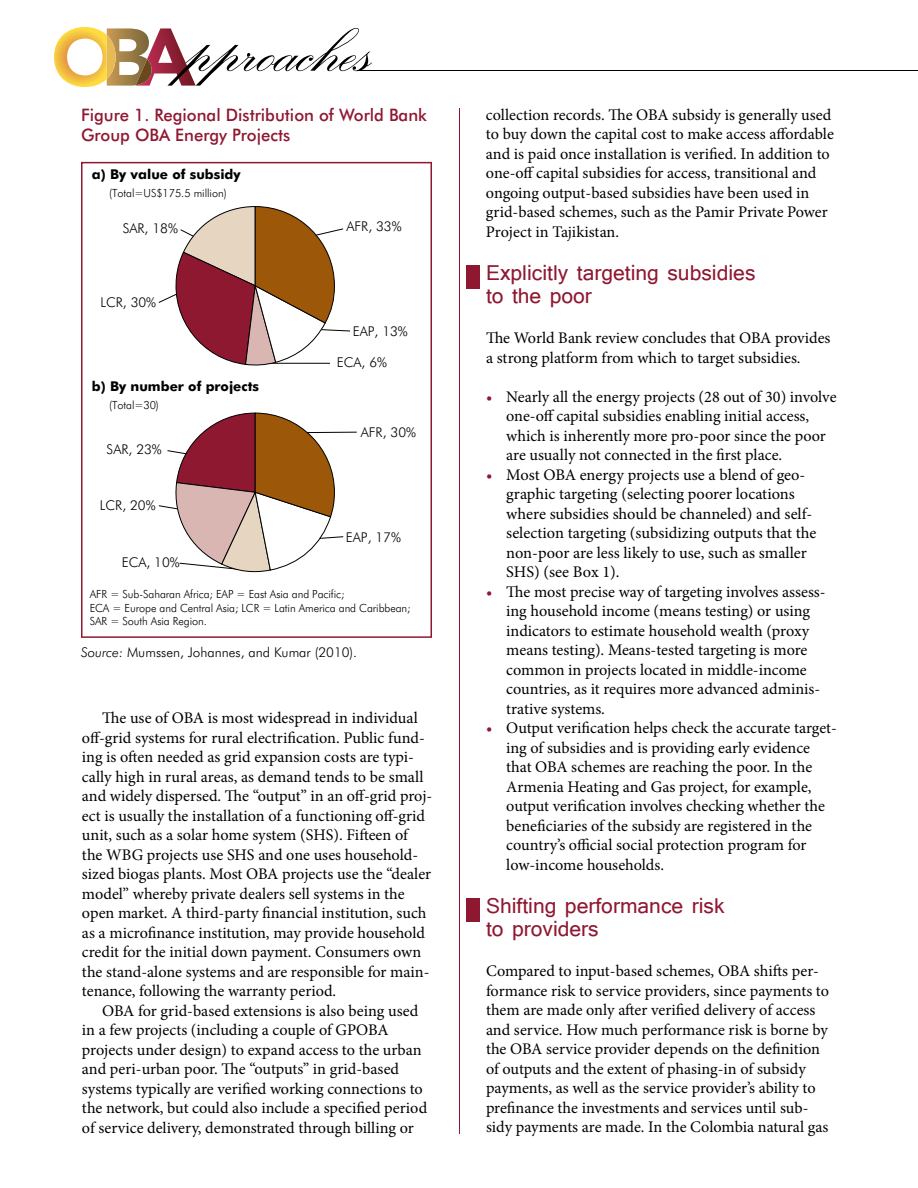
<style>
.page{position:relative;width:918px;height:1188px;background:#fff}
.page>*{position:absolute;margin:0;border:0;box-sizing:border-box;transform-origin:0 0}
.t1{font:27px/22.5px "Tunga";color:#8f1831}
.t2{font:500 17.25px/19.5px "Futura BT";color:#8f1831}
.t3{font:16.2px/19.5px "Minion Pro";color:#000}
.t4{font:300 13.5px "Futura BT";color:#000}
.t5{font:700 13.5px "Futura BT";color:#000}
.t6{font:300 11.25px/13.5px "Futura BT";letter-spacing:-.005em;color:#000}
.s1{font-style:italic}
.s2{color:#8f1831}
</style>
<div class="page">
<hr style="left:357px;top:70px;width:561px;height:1px;background:#000">
<svg style="left:54px;top:27px;width:318px;height:60px"></svg>
<hr style="left:459px;top:108px;width:1px;height:1026px;background:#8f1831">
<div style="left:466px;top:265px;width:13px;height:24px;background:#8f1831"></div>
<div style="left:466px;top:898px;width:13px;height:24px;background:#8f1831"></div>
<svg style="left:81px;top:162px;width:351px;height:476px"></svg>
<p class="t2" style="left:81px;top:105px;width:347px">Figure 1. Regional Distribution of World Bank<br>Group OBA Energy Projects</p>
<p class="t5" style="left:92px;top:166px;width:150px">a) By value of subsidy</p>
<p class="t6" style="left:109px;top:186px;width:119px">(Total=US$175.5 million)</p>
<p class="t4" style="left:123px;top:220px;width:57px">SAR, 18%</p>
<p class="t4" style="left:101px;top:294px;width:57px">LCR, 30%</p>
<p class="t5" style="left:92px;top:378px;width:169px">b) By number of projects</p>
<p class="t6" style="left:109px;top:398px;width:51px">(Total=30)</p>
<p class="t4" style="left:107px;top:441px;width:57px">SAR, 23%</p>
<p class="t4" style="left:100px;top:497px;width:57px">LCR, 20%</p>
<p class="t4" style="left:122px;top:554px;width:59px">ECA, 10%</p>
<p class="t4" style="left:346px;top:218px;width:57px">AFR, 33%</p>
<p class="t4" style="left:353px;top:323px;width:57px">EAP, 13%</p>
<p class="t4" style="left:337px;top:354px;width:52px">ECA, 6%</p>
<p class="t4" style="left:361px;top:424px;width:57px">AFR, 30%</p>
<p class="t4" style="left:346px;top:529px;width:57px">EAP, 17%</p>
<p class="t6" style="left:90px;top:587px;width:322px">AFR = Sub-Saharan Africa; EAP = East Asia and Pacific;<br>ECA = Europe and Central Asia; LCR = Latin America and Caribbean;<br>SAR = South Asia Region.</p>
<p class="t4" style="left:81px;top:644px;width:278px"><span class="s1">Source:</span> Mumssen, Johannes, and Kumar (2010).</p>
<p class="t3" style="left:82px;top:708px;width:352px;text-indent:20px">The use of OBA is most widespread in individual off-grid systems for rural electrification. Public fund&shy;ing is often needed as grid expansion costs are typi&shy;cally high in rural areas, as demand tends to be small and widely dispersed. The “output” in an off-grid proj&shy;ect is usually the installation of a functioning off-grid unit, such as a solar home system (SHS). Fifteen of the WBG projects use SHS and one uses household&shy;sized biogas plants. Most OBA projects use the “dealer model” whereby private dealers sell systems in the open market. A third-party financial institution, such as a microfinance institution, may provide household credit for the initial down payment. Consumers own the stand-alone systems and are responsible for main&shy;tenance, following the warranty period.</p>
<p class="t3" style="left:82px;top:1001px;width:347px;text-indent:20px">OBA for grid-based extensions is also being used in a few projects (including a couple of GPOBA projects under design) to expand access to the urban and peri-urban poor. The “outputs” in grid-based systems typically are verified working connections to the network, but could also include a specified period of service delivery, demonstrated through billing or</p>
<p class="t3" style="left:486px;top:105px;width:349px">collection records. The OBA subsidy is generally used to buy down the capital cost to make access affordable and is paid once installation is verified. In addition to one-off capital subsidies for access, transitional and ongoing output-based subsidies have been used in grid-based schemes, such as the Pamir Private Power Project in Tajikistan.</p>
<h1 class="t1" style="left:486px;top:260px;width:271px">Explicitly targeting subsidies to the poor</h1>
<p class="t3" style="left:486px;top:328px;width:346px">The World Bank review concludes that OBA provides a strong platform from which to target subsidies.</p>
<p class="t3" style="left:506px;top:387px;width:332px;text-indent:-20px"><span class="s2">•</span> Nearly all the energy projects (28 out of 30) involve one-off capital subsidies enabling initial access, which is inherently more pro-poor since the poor are usually not connected in the first place.</p>
<p class="t3" style="left:506px;top:465px;width:312px;text-indent:-20px"><span class="s2">•</span> Most OBA energy projects use a blend of geo&shy;graphic targeting (selecting poorer locations where subsidies should be channeled) and self&shy;selection targeting (subsidizing outputs that the non-poor are less likely to use, such as smaller SHS) (see Box 1).</p>
<p class="t3" style="left:506px;top:582px;width:321px;text-indent:-20px"><span class="s2">•</span> The most precise way of targeting involves assess&shy;ing household income (means testing) or using indicators to estimate household wealth (proxy means testing). Means-tested targeting is more common in projects located in middle-income countries, as it requires more advanced adminis&shy;trative systems.</p>
<p class="t3" style="left:506px;top:718px;width:332px;text-indent:-20px"><span class="s2">•</span> Output verification helps check the accurate target&shy;ing of subsidies and is providing early evidence that OBA schemes are reaching the poor. In the Armenia Heating and Gas project, for example, output verification involves checking whether the beneficiaries of the subsidy are registered in the country’s official social protection program for low-income households.</p>
<h1 class="t1" style="left:486px;top:893px;width:240px">Shifting performance risk to providers</h1>
<p class="t3" style="left:486px;top:961px;width:345px">Compared to input-based schemes, OBA shifts per&shy;formance risk to service providers, since payments to them are made only after verified delivery of access and service. How much performance risk is borne by the OBA service provider depends on the definition of outputs and the extent of phasing-in of subsidy payments, as well as the service provider’s ability to prefinance the investments and services until sub&shy;sidy payments are made. In the Colombia natural gas</p>
</div>
